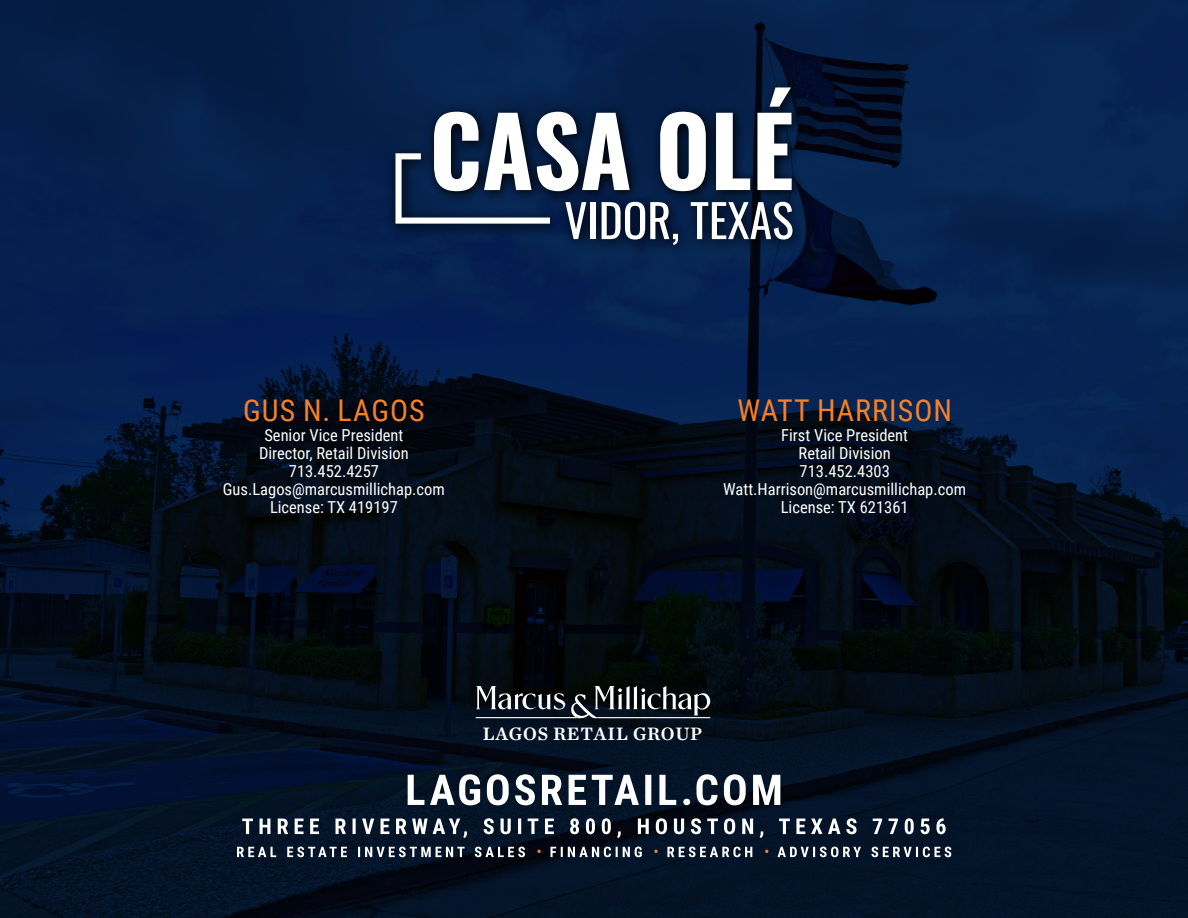
<style>
.page{position:relative;width:1188px;height:918px;background:#fff}
.page>*{position:absolute;margin:0;border:0;box-sizing:border-box;transform-origin:0 0}
.t1{font:30px "Roboto Condensed";letter-spacing:.035em;color:#f58026}
.t2{font:18.75px "Chronicle Text G1 Semi";letter-spacing:.04em;color:#fff}
.t3{font:16.5px/18px "Roboto Condensed";color:#fff;text-align:center}
</style>
<div class="page">
<img style="left:0;top:0;width:1188px;height:918px">
<svg style="left:476px;top:686px;width:236px;height:32px;background:#3d4247"></svg>
<svg style="left:778px;top:847px;width:173px;height:10px"></svg>
<svg style="left:667px;top:847px;width:85px;height:10px"></svg>
<svg style="left:654px;top:850px;width:4px;height:3px"></svg>
<svg style="left:551px;top:847px;width:91px;height:10px"></svg>
<svg style="left:237px;top:847px;width:288px;height:10px"></svg>
<svg style="left:242px;top:818px;width:704px;height:20px"></svg>
<svg style="left:408px;top:774px;width:372px;height:31px"></svg>
<svg style="left:386px;top:78px;width:420px;height:181px;background:#051f49"></svg>
<svg style="left:395px;top:87px;width:398px;height:158px"></svg>
<h1 class="t1" style="left:243px;top:389px;width:183px">GUS N. LAGOS</h1>
<p class="t3" style="left:223px;top:426px;width:224px">Senior Vice President<br>Director, Retail Division<br>713.452.4257<br>Gus.Lagos@marcusmillichap.com<br>License: TX 419197</p>
<h1 class="t1" style="left:737px;top:389px;width:216px">WATT HARRISON</h1>
<p class="t3" style="left:723px;top:426px;width:244px">First Vice President<br>Retail Division<br>713.452.4303<br>Watt.Harrison@marcusmillichap.com<br>License: TX 621361</p>
<p class="t2" style="left:483px;top:719px;width:221px">LAGOS RETAIL GROUP</p>
</div>
